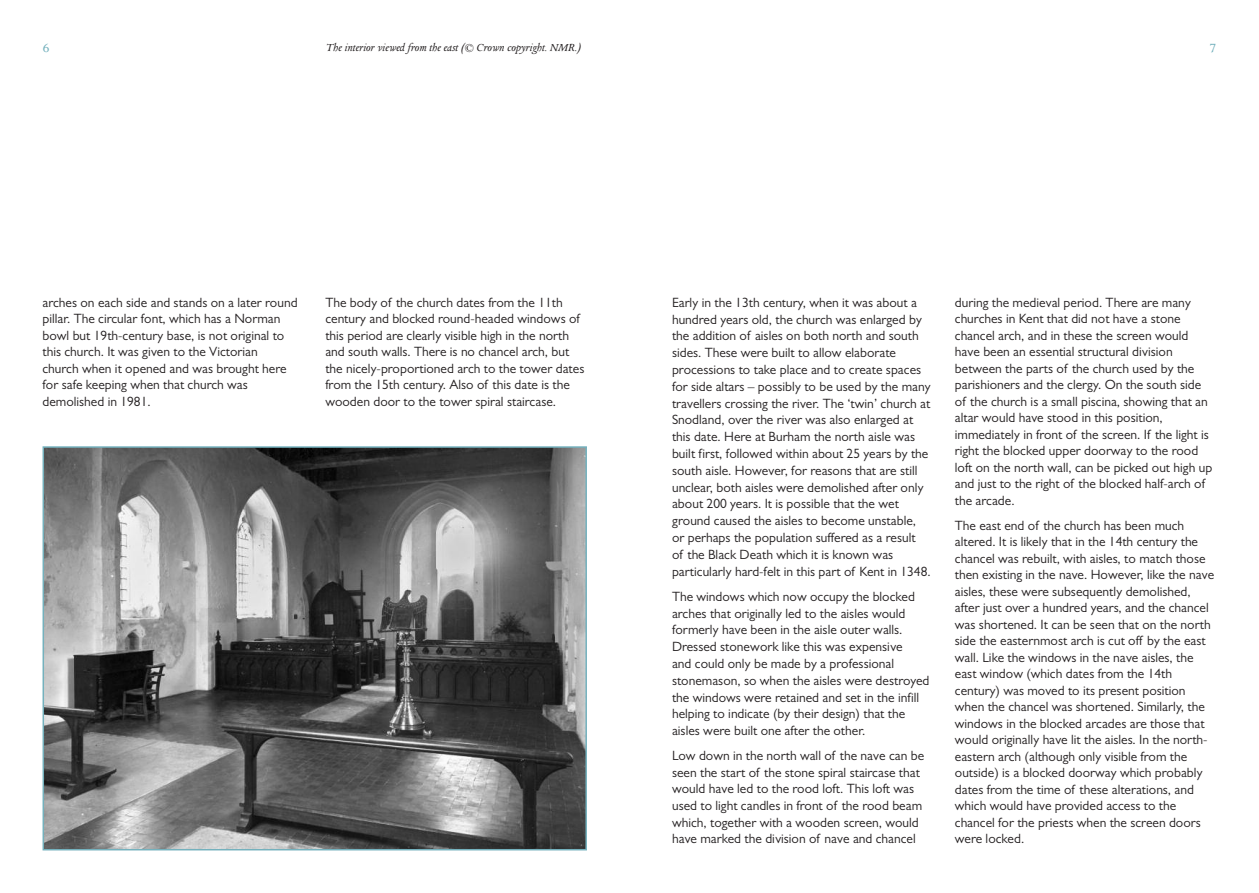
<style>
.page{position:relative;width:1259px;height:893px;background:#fff}
.page>*{position:absolute;margin:0;border:0;box-sizing:border-box;transform-origin:0 0}
.t1{font:13.5px/16.5px "Gill Sans";color:#231f20}
.t2{font:13.5px "Columbus";color:#74b1bd}
.t3{font:italic 12px "Columbus";color:#231f20}
</style>
<div class="page">
<img style="left:46px;top:449px;width:538px;height:398px">
<div style="left:43px;top:446px;width:544px;height:404px;border:2px solid #74b1bd"></div>
<p class="t2" style="left:43px;top:43px;width:9px">6</p>
<p class="t3" style="left:325px;top:43px;width:257px">The interior viewed from the east (© Crown copyright. NMR.)</p>
<p class="t2" style="left:1209px;top:43px;width:9px">7</p>
<p class="t1" style="left:43px;top:295px;width:256px">arches on each side and stands on a later round pillar. The circular font, which has a Norman bowl but 19th-century base, is not original to this church. It was given to the Victorian<br>church when it opened and was brought here for safe keeping when that church was demolished in 1981.</p>
<p class="t1" style="left:325px;top:295px;width:260px">The body of the church dates from the 11th century and blocked round-headed windows of this period are clearly visible high in the north and south walls. There is no chancel arch, but the nicely-proportioned arch to the tower dates from the 15th century. Also of this date is the wooden door to the tower spiral staircase.</p>
<p class="t1" style="left:672px;top:295px;width:260px">Early in the 13th century, when it was about a hundred years old, the church was enlarged by the addition of aisles on both north and south sides. These were built to allow elaborate processions to take place and to create spaces for side altars – possibly to be used by the many travellers crossing the river. The ‘twin’ church at Snodland, over the river was also enlarged at this date. Here at Burham the north aisle was built first, followed within about 25 years by the south aisle. However, for reasons that are still unclear, both aisles were demolished after only about 200 years. It is possible that the wet ground caused the aisles to become unstable, or perhaps the population suffered as a result<br>of the Black Death which it is known was particularly hard-felt in this part of Kent in 1348.</p>
<p class="t1" style="left:672px;top:589px;width:259px">The windows which now occupy the blocked arches that originally led to the aisles would formerly have been in the aisle outer walls.<br>Dressed stonework like this was expensive<br>and could only be made by a professional stonemason, so when the aisles were destroyed the windows were retained and set in the infill helping to indicate (by their design) that the aisles were built one after the other.</p>
<p class="t1" style="left:672px;top:749px;width:254px">Low down in the north wall of the nave can be seen the start of the stone spiral staircase that would have led to the rood loft. This loft was used to light candles in front of the rood beam which, together with a wooden screen, would have marked the division of nave and chancel</p>
<p class="t1" style="left:955px;top:295px;width:259px">during the medieval period. There are many churches in Kent that did not have a stone chancel arch, and in these the screen would have been an essential structural division between the parts of the church used by the parishioners and the clergy. On the south side of the church is a small piscina, showing that an altar would have stood in this position, immediately in front of the screen. If the light is right the blocked upper doorway to the rood loft on the north wall, can be picked out high up and just to the right of the blocked half-arch of the arcade.</p>
<p class="t1" style="left:955px;top:518px;width:261px">The east end of the church has been much altered. It is likely that in the 14th century the chancel was rebuilt, with aisles, to match those then existing in the nave. However, like the nave aisles, these were subsequently demolished, after just over a hundred years, and the chancel was shortened. It can be seen that on the north side the easternmost arch is cut off by the east wall. Like the windows in the nave aisles, the east window (which dates from the 14th century) was moved to its present position when the chancel was shortened. Similarly, the windows in the blocked arcades are those that would originally have lit the aisles. In the north&shy;eastern arch (although only visible from the outside) is a blocked doorway which probably dates from the time of these alterations, and which would have provided access to the chancel for the priests when the screen doors were locked.</p>
</div>
